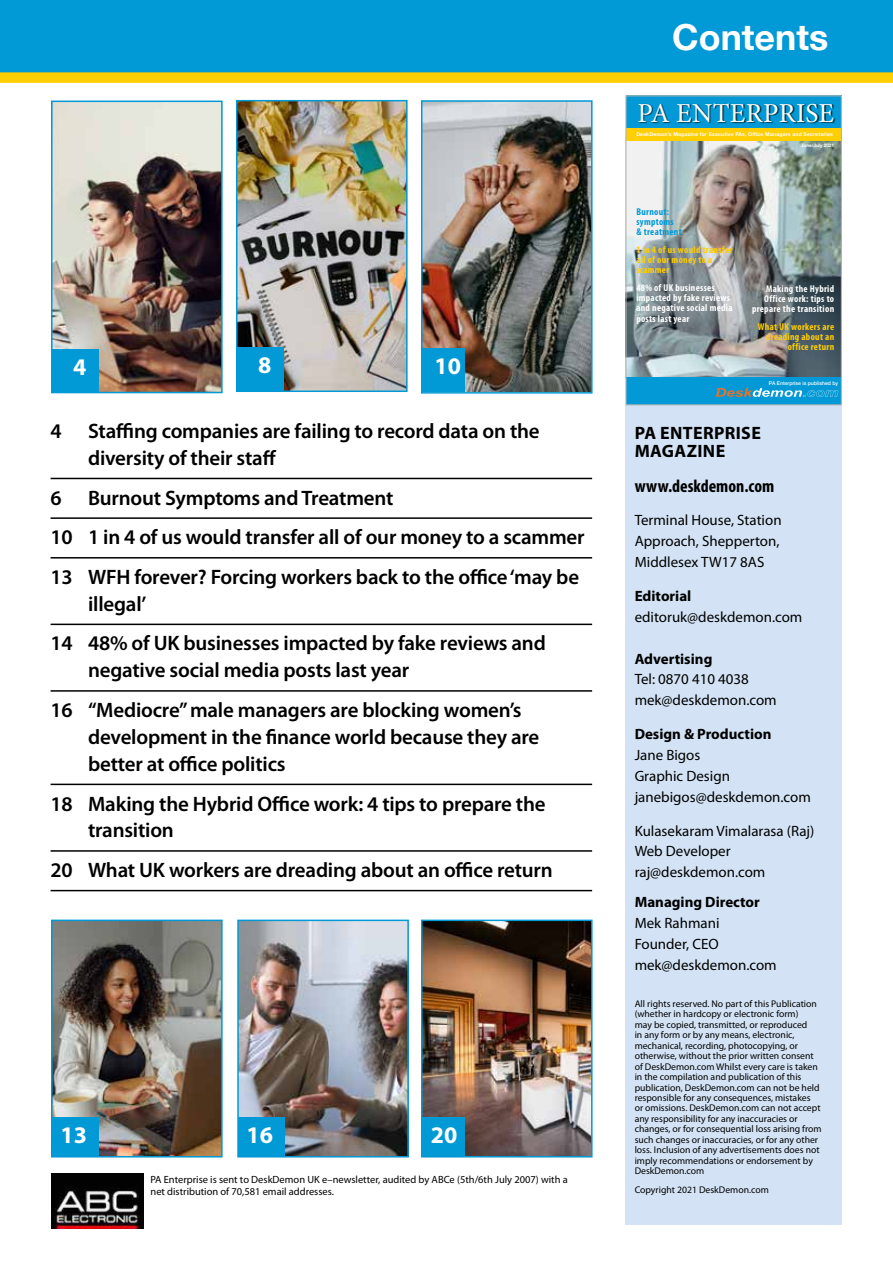
<style>
.page{position:relative;width:893px;height:1263px;background:#fff}
.page>*{position:absolute;margin:0;border:0;box-sizing:border-box;transform-origin:0 0}
.t1{font:700 35.85px "Helvetica Neue";color:#fff}
.t2{font:27.45px "Minion Pro";letter-spacing:.01em;color:#fff}
.t3{font:700 23.85px "Myriad Pro";color:#fff}
.t4{font:600 20.85px/39.6px "Myriad Pro";letter-spacing:-.01em;color:#000}
.t5{font:700 18px/18px "Myriad Pro";letter-spacing:.02em;color:#000}
.t6{font:700 condensed 18px "Myriad Pro";color:#000}
.t7{font:15px/20.9px "Myriad Pro";color:#000}
.t8{font:700 15px "Myriad Pro";color:#000}
.t9{font:10.5px/12px "Myriad Pro";color:#000}
.t10{font:700 condensed 9.9px/10.2px "Myriad Pro";letter-spacing:.03em;color:#fff}
.t11{font:700 condensed 9.9px/10.2px "Myriad Pro";letter-spacing:.03em;color:#ffce03}
.t12{font:700 condensed 9.9px/10.2px "Myriad Pro";letter-spacing:.03em;color:#0299d6}
.t13{font:9.75px/10.5px "Myriad Pro";color:#000}
.t14{font:700 5.1px "Helvetica Neue";letter-spacing:.03em;color:#fff}
.t15{font:500 5.1px "Helvetica Neue";color:#fff}
.t16{font:700 4.8px "Helvetica Neue";letter-spacing:-.01em;color:#fff}
</style>
<div class="page">
<div style="left:0;top:0;width:893px;height:72px;background:#0199d6"></div>
<img style="left:239px;top:103px;width:166px;height:286px">
<div style="left:236px;top:100px;width:172px;height:292px;border:2px solid #0199d6"></div>
<div style="left:625px;top:405px;width:217px;height:820px;background:#d3e3f5"></div>
<img style="left:627px;top:140px;width:213px;height:237px">
<div style="left:626px;top:96px;width:215px;height:42px;background:#0299d6"></div>
<div style="left:626px;top:128px;width:215px;height:12px;background:#ffce03"></div>
<div style="left:638px;top:103px;width:198px;height:21px;background:#000;opacity:.75"></div>
<div style="left:626px;top:377px;width:215px;height:28px;background:#0299d6"></div>
<svg style="left:715px;top:388px;width:123px;height:9px"></svg>
<div style="left:625px;top:95px;width:217px;height:310px;border:1px solid #b1b4b6"></div>
<img style="left:51px;top:1173px;width:93px;height:56px">
<img style="left:54px;top:104px;width:166px;height:286px">
<div style="left:51px;top:101px;width:172px;height:292px;border:2px solid #0199d6"></div>
<img style="left:424px;top:103px;width:166px;height:288px">
<div style="left:421px;top:100px;width:172px;height:294px;border:2px solid #0199d6"></div>
<div style="left:52px;top:349px;width:47px;height:44px;background:#0199d6"></div>
<div style="left:237px;top:348px;width:47px;height:44px;background:#0199d6"></div>
<div style="left:422px;top:348px;width:43px;height:44px;background:#0199d6"></div>
<img style="left:54px;top:922px;width:166px;height:232px">
<div style="left:51px;top:919px;width:172px;height:238px;border:2px solid #0199d6"></div>
<img style="left:240px;top:922px;width:166px;height:232px">
<div style="left:237px;top:919px;width:172px;height:238px;border:2px solid #0199d6"></div>
<img style="left:424px;top:922px;width:166px;height:232px">
<div style="left:421px;top:919px;width:172px;height:238px;border:2px solid #0199d6"></div>
<div style="left:52px;top:1117px;width:47px;height:39px;background:#0199d6"></div>
<div style="left:238px;top:1117px;width:47px;height:39px;background:#0199d6"></div>
<div style="left:422px;top:1117px;width:43px;height:39px;background:#0199d6"></div>
<hr style="left:51px;top:478px;width:541px;height:1px;background:#000">
<hr style="left:51px;top:517px;width:541px;height:2px;background:#000">
<hr style="left:51px;top:557px;width:541px;height:1px;background:#000">
<hr style="left:51px;top:624px;width:541px;height:1px;background:#000">
<hr style="left:51px;top:690px;width:541px;height:2px;background:#000">
<hr style="left:51px;top:784px;width:541px;height:1px;background:#000">
<hr style="left:51px;top:850px;width:541px;height:2px;background:#000">
<hr style="left:51px;top:890px;width:541px;height:1px;background:#000">
<div style="left:0;top:72px;width:893px;height:11px;background:#ffce02"></div>
<h3 class="t3" style="left:73px;top:351px;width:15px">4</h3>
<h3 class="t3" style="left:258px;top:349px;width:15px">8</h3>
<h3 class="t3" style="left:435px;top:350px;width:28px">10</h3>
<h3 class="t4" style="left:51px;top:411px;width:13px">4</h3>
<h3 class="t4" style="left:88px;top:417px;width:453px;line-height:26.8px">Staffing companies are failing to record data on the diversity of their staff</h3>
<h3 class="t4" style="left:51px;top:477px;width:13px">6</h3>
<h3 class="t4" style="left:51px;top:477px;width:535px;text-indent:37px">Burnout Symptoms and Treatment<br>10 1 in 4 of us would transfer all of our money to a scammer<br>13 WFH forever? Forcing workers back to the office ‘may be</h3>
<h3 class="t4" style="left:51px;top:583px;width:497px;text-indent:37px">illegal’<br>14 48% of UK businesses impacted by fake reviews and</h3>
<h3 class="t4" style="left:51px;top:650px;width:473px;text-indent:37px">negative social media posts last year<br>16 “Mediocre” male managers are blocking women’s</h3>
<h3 class="t4" style="left:88px;top:723px;width:453px;line-height:26.8px">development in the finance world because they are better at office politics</h3>
<h3 class="t4" style="left:88px;top:789px;width:459px;line-height:26.8px;text-indent:-37px">18 Making the Hybrid Office work: 4 tips to prepare the transition</h3>
<h3 class="t4" style="left:51px;top:850px;width:504px">20 What UK workers are dreading about an office return</h3>
<h3 class="t3" style="left:61px;top:1119px;width:28px">13</h3>
<h3 class="t3" style="left:247px;top:1119px;width:28px">16</h3>
<h3 class="t3" style="left:431px;top:1119px;width:28px">20</h3>
<p class="t9" style="left:151px;top:1174px;width:419px">PA Enterprise is sent to DeskDemon UK e–newsletter, audited by ABCe (5th/6th July 2007) with a net distribution of 70,581 email addresses.</p>
<h1 class="t1" style="left:672px;top:9px;width:158px">Contents</h1>
<h2 class="t2" style="left:637px;top:95px;width:198px">PA ENTERPRISE</h2>
<p class="t16" style="left:801px;top:141px;width:35px">June/July 2021</p>
<p class="t14" style="left:636px;top:130px;width:198px">DeskDemon’s Magazine for Executive PAs, Office Managers and Secretaries</p>
<p class="t12" style="left:636px;top:206px;width:47px">Burnout: symptoms<br>&amp; treatment</p>
<p class="t11" style="left:636px;top:244px;width:97px">1 in 4 of us would transfer all of our money to a scammer</p>
<p class="t10" style="left:636px;top:282px;width:98px">48% of UK businesses impacted by fake reviews and negative social media posts last year</p>
<p class="t10" style="left:752px;top:283px;width:84px;text-align:right">Making the Hybrid<br>Office work: tips to prepare the transition</p>
<p class="t11" style="left:758px;top:321px;width:78px;text-align:right">What UK workers are dreading about an office return</p>
<p class="t15" style="left:769px;top:379px;width:71px">PA Enterprise is published by</p>
<h3 class="t5" style="left:635px;top:423px;width:128px">PA ENTERPRISE<br>MAGAZINE</h3>
<h3 class="t6" style="left:635px;top:474px;width:141px">www.deskdemon.com</h3>
<h3 class="t7" style="left:635px;top:510px;width:148px">Terminal House, Station<br>Approach, Shepperton,<br>Middlesex TW17 8AS</h3>
<h3 class="t8" style="left:635px;top:586px;width:58px">Editorial</h3>
<h3 class="t7" style="left:635px;top:606px;width:169px">editoruk@deskdemon.com</h3>
<h3 class="t8" style="left:635px;top:649px;width:79px">Advertising</h3>
<h3 class="t7" style="left:635px;top:669px;width:144px">Tel: 0870 410 4038 mek@deskdemon.com</h3>
<h3 class="t8" style="left:635px;top:724px;width:138px">Design &amp; Production</h3>
<h3 class="t7" style="left:635px;top:744px;width:178px">Jane Bigos<br>Graphic Design janebigos@deskdemon.com</h3>
<h3 class="t7" style="left:635px;top:820px;width:181px">Kulasekaram Vimalarasa (Raj)<br>Web Developer raj@deskdemon.com</h3>
<h3 class="t8" style="left:635px;top:892px;width:127px">Managing Director</h3>
<h3 class="t7" style="left:635px;top:912px;width:144px">Mek Rahmani<br>Founder, CEO mek@deskdemon.com</h3>
<p class="t13" style="left:635px;top:998px;width:188px">All rights reserved. No part of this Publication (whether in hardcopy or electronic form)<br>may be copied, transmitted, or reproduced<br>in any form or by any means, electronic, mechanical, recording, photocopying, or otherwise, without the prior written consent of DeskDemon.com Whilst every care is taken in the compilation and publication of this publication, DeskDemon.com can not be held responsible for any consequences, mistakes<br>or omissions. DeskDemon.com can not accept any responsibility for any inaccuracies or changes, or for consequential loss arising from such changes or inaccuracies, or for any other loss. Inclusion of any advertisements does not imply recommendations or endorsement by DeskDemon.com</p>
<p class="t13" style="left:635px;top:1184px;width:136px">Copyright 2021 DeskDemon.com</p>
</div>
